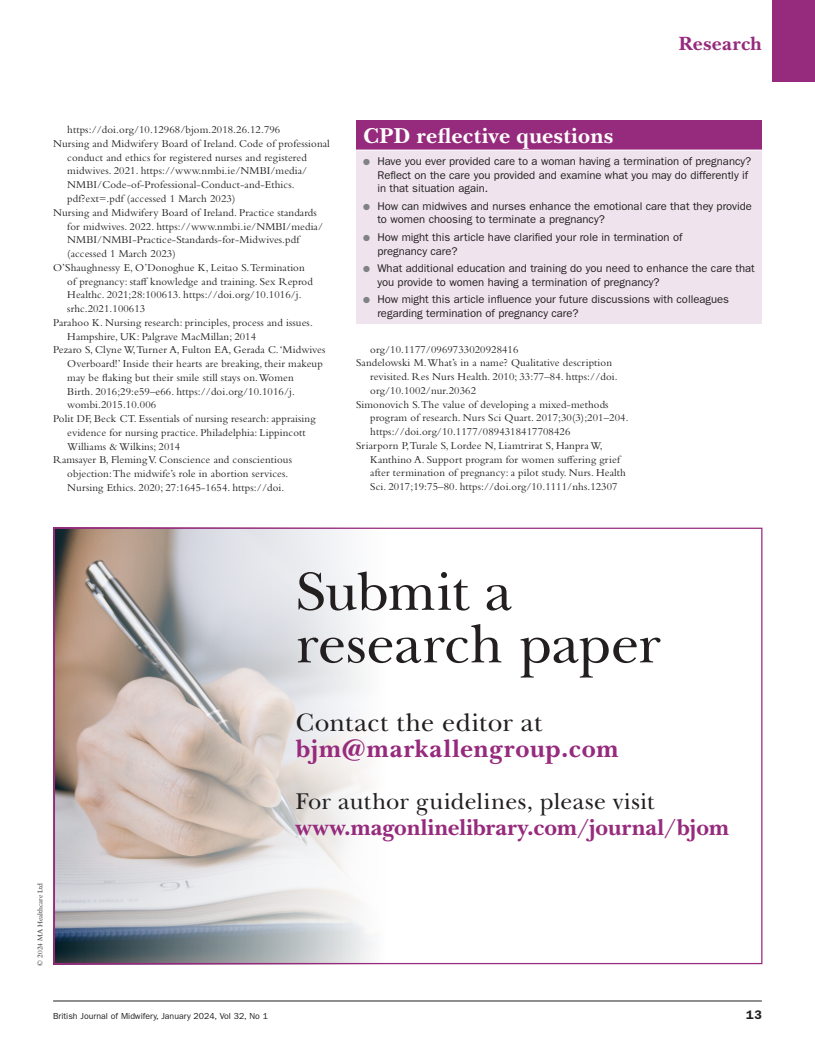
<style>
.page{position:relative;width:815px;height:1053px;background:#fff}
.page>*{position:absolute;margin:0;border:0;box-sizing:border-box;transform-origin:0 0}
.BJM_filler_title{font:56.25px/52.5px "New Baskerville Std";letter-spacing:-.005em;color:#231f20}
.BJM_filler_title-2{font:700 26.25px/26.2px "New Baskerville Std";letter-spacing:.025em;color:#962b7d}
.BJM_filler_title-3{font:700 23.75px/26.2px "New Baskerville Std";letter-spacing:.005em;color:#962b7d}
.BJM_table_title{font:700 22.5px "New Baskerville Std";letter-spacing:.015em;color:#fff}
.t1{font:700 20px "New Baskerville Std";letter-spacing:.02em;color:#962b7d}
.t2{font:600 12.5px "ITC Franklin Gothic Std";color:#231f20}
.t3{font:11.25px/13.8px "ITC Franklin Gothic Std";color:#231f20}
.BJM_reference_text{font:11px/13.8px "Bembo Std";letter-spacing:.01em;color:#231f20}
.t4{font:8.75px "ITC Franklin Gothic Std";color:#231f20}
.t5{font:7.5px "Bembo Std";color:#231f20}
.s1{color:#808285}
.s2{font-weight:400;color:#231f20}
</style>
<div class="page">
<hr style="left:53px;top:1000px;width:709px;height:1px;background:#231f20">
<div style="left:772px;top:0;width:43px;height:81px;background:#962b7d"></div>
<div style="left:356px;top:120px;width:406px;height:30px;background:#962b7d"></div>
<div style="left:356px;top:150px;width:406px;height:174px;background:#efe4ee"></div>
<hr style="left:356px;top:150px;width:406px;height:1px;background:#fff">
<img style="left:56px;top:529px;width:316px;height:433px">
<h3 class="t1" style="left:679px;top:31px;width:85px">Research</h3>
<p class="BJM_reference_text" style="left:67px;top:123px;width:215px">https://doi.org/10.12968/bjom.2018.26.12.796</p>
<p class="BJM_reference_text" style="left:67px;top:136px;width:264px;text-indent:-14px">Nursing and Midwifery Board of Ireland. Code of professional conduct and ethics for registered nurses and registered midwives. 2021. https://www.nmbi.ie/NMBI/media/ NMBI/Code-of-Professional-Conduct-and-Ethics. pdf?ext=.pdf (accessed 1 March 2023)</p>
<p class="BJM_reference_text" style="left:67px;top:205px;width:257px;text-indent:-14px">Nursing and Midwifery Board of Ireland. Practice standards for midwives. 2022. https://www.nmbi.ie/NMBI/media/ NMBI/NMBI-Practice-Standards-for-Midwives.pdf (accessed 1 March 2023)</p>
<p class="BJM_reference_text" style="left:67px;top:260px;width:247px;text-indent:-14px">O’Shaughnessy E, O’Donoghue K, Leitao S. Termination of pregnancy: staff knowledge and training. Sex Reprod Healthc. 2021;28:100613. https://doi.org/10.1016/j. srhc.2021.100613</p>
<p class="BJM_reference_text" style="left:67px;top:315px;width:247px;text-indent:-14px">Parahoo K. Nursing research: principles, process and issues.<br>Hampshire, UK: Palgrave MacMillan; 2014</p>
<p class="BJM_reference_text" style="left:67px;top:343px;width:260px;text-indent:-14px">Pezaro S, Clyne W, Turner A, Fulton EA, Gerada C. ‘Midwives Overboard!’ Inside their hearts are breaking, their makeup may be flaking but their smile still stays on. Women<br>Birth. 2016;29:e59–e66. https://doi.org/10.1016/j. wombi.2015.10.006</p>
<p class="BJM_reference_text" style="left:67px;top:411px;width:250px;text-indent:-14px">Polit DF, Beck CT. Essentials of nursing research: appraising evidence for nursing practice. Philadelphia: Lippincott<br>Williams &amp; Wilkins; 2014</p>
<p class="BJM_reference_text" style="left:67px;top:453px;width:226px;text-indent:-14px">Ramsayer B, Fleming V. Conscience and conscientious objection: The midwife’s role in abortion services.<br>Nursing Ethics. 2020; 27:1645-1654. https://doi.</p>
<p class="BJM_table_title" style="left:363px;top:122px;width:251px">CPD reflective questions</p>
<p class="t3" style="left:377px;top:154px;width:375px;text-indent:-14px"><span class="s1">●</span> Have you ever provided care to a woman having a termination of pregnancy?<br>Reflect on the care you provided and examine what you may do differently if in that situation again.</p>
<p class="t3" style="left:377px;top:199px;width:376px;text-indent:-14px"><span class="s1">●</span> How can midwives and nurses enhance the emotional care that they provide to women choosing to terminate a pregnancy?</p>
<p class="t3" style="left:377px;top:230px;width:307px;text-indent:-14px"><span class="s1">●</span> How might this article have clarified your role in termination of pregnancy care?</p>
<p class="t3" style="left:377px;top:261px;width:379px;text-indent:-14px"><span class="s1">●</span> What additional education and training do you need to enhance the care that you provide to women having a termination of pregnancy?</p>
<p class="t3" style="left:377px;top:292px;width:353px;text-indent:-14px"><span class="s1">●</span> How might this article influence your future discussions with colleagues regarding termination of pregnancy care?</p>
<p class="BJM_reference_text" style="left:370px;top:342px;width:150px">org/10.1177/0969733020928416</p>
<p class="BJM_reference_text" style="left:370px;top:356px;width:249px;text-indent:-14px">Sandelowski M. What’s in a name? Qualitative description revisited. Res Nurs Health. 2010; 33:77–84. https://doi. org/10.1002/nur.20362</p>
<p class="BJM_reference_text" style="left:370px;top:397px;width:260px;text-indent:-14px">Simonovich S. The value of developing a mixed-methods program of research. Nurs Sci Quart. 2017;30(3);201–204. https://doi.org/10.1177/0894318417708426</p>
<p class="BJM_reference_text" style="left:370px;top:438px;width:257px;text-indent:-14px">Sriarporn P, Turale S, Lordee N, Liamtrirat S, Hanpra W, Kanthino A. Support program for women suffering grief after termination of pregnancy: a pilot study. Nurs. Health Sci. 2017;19:75–80. https://doi.org/10.1111/nhs.12307</p>
<p class="t5" style="left:36px;top:965px;width:84px;rotate:-90deg">© 2024 MA Healthcare Ltd</p>
<p class="BJM_filler_title" style="left:296px;top:565px;width:366px">Submit a research paper</p>
<p class="BJM_filler_title-2" style="left:296px;top:709px;width:324px"><span class="s2">Contact the editor at </span>bjm@markallengroup.com</p>
<p class="BJM_filler_title-3" style="left:296px;top:788px;width:435px"><span class="s2">For author guidelines, please visit </span>www.magonlinelibrary.com/journal/bjom</p>
<p class="t4" style="left:53px;top:1010px;width:216px">British Journal of Midwifery, January 2024, Vol 32, No 1</p>
<p class="t2" style="left:746px;top:1007px;width:17px">13</p>
</div>
